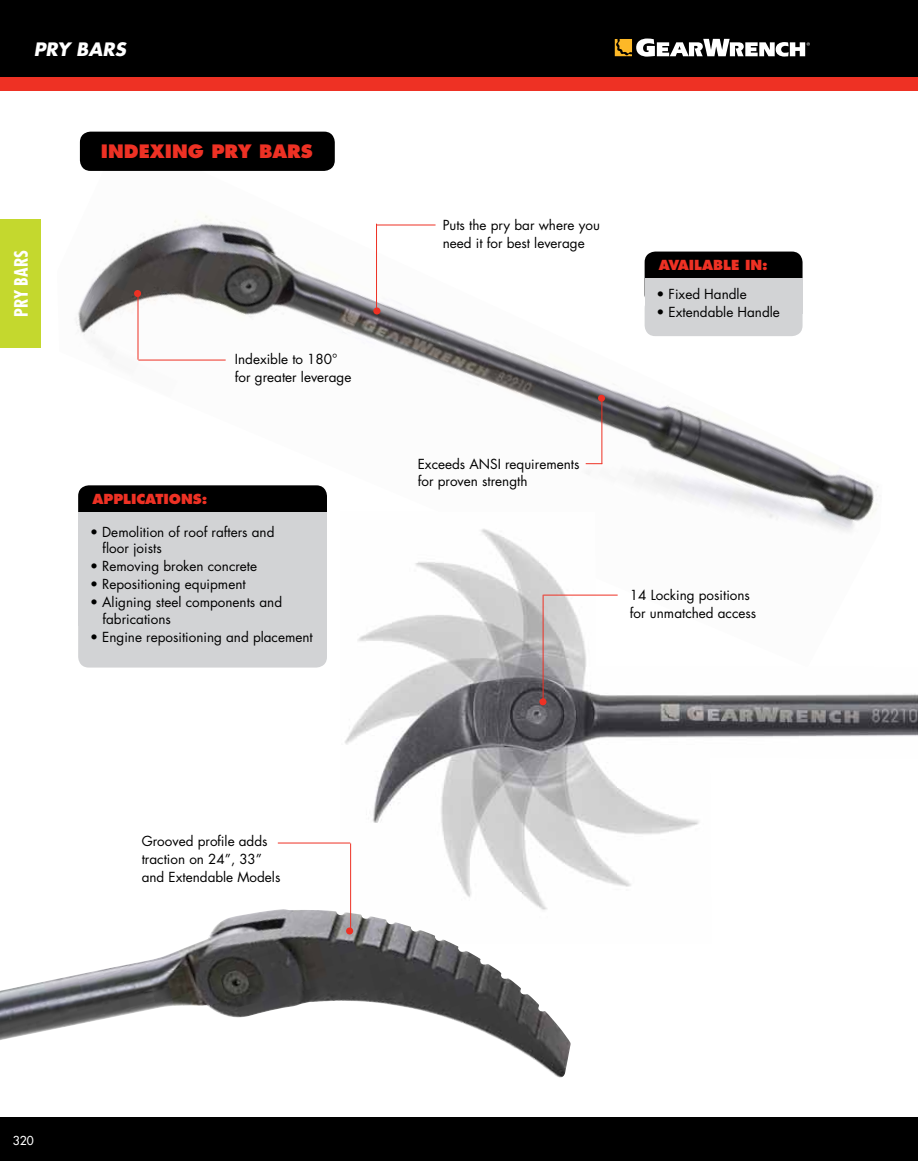
<style>
.page{position:relative;width:918px;height:1161px;background:#fff}
.page>*{position:absolute;margin:0;border:0;box-sizing:border-box;transform-origin:0 0}
.t1{font:800 18px "Futura LT";color:#ee3124}
.t2{font:italic 700 18px "Futura LT";color:#fff}
.t3{font:700 condensed 18px "Futura LT";color:#fff}
.t4{font:13.5px/18px "Futura LT";color:#000}
.t5{font:800 13.5px "Futura LT";color:#ee3124}
.t6{font:12px "Futura LT";color:#fff}
</style>
<div class="page">
<div style="left:0;top:1117px;width:918px;height:44px;background:#000"></div>
<div style="left:0;top:0;width:918px;height:78px;background:#000"></div>
<div style="left:0;top:78px;width:918px;height:13px;background:#ee3124"></div>
<svg style="left:615px;top:39px;width:195px;height:18px"></svg>
<div style="left:0;top:219px;width:40px;height:129px;background:#c4d82e"></div>
<img style="left:76px;top:134px;width:802px;height:378px">
<div style="left:80px;top:132px;width:255px;height:39px;background:#000;border-radius:11px"></div>
<img style="left:341px;top:512px;width:577px;height:397px">
<img style="left:0;top:909px;width:571px;height:169px">
<div style="left:539px;top:698px;width:8px;height:7px;background:#ee3124;border-radius:50%"></div>
<hr style="left:543px;top:595px;width:75px;height:1px;background:#ee3124">
<hr style="left:377px;top:225px;width:59px;height:1px;background:#ee3124">
<svg style="left:586px;top:463px;width:16px;height:1px"></svg>
<hr style="left:138px;top:360px;width:88px;height:1px;background:#ee3124">
<hr style="left:278px;top:843px;width:72px;height:1px;background:#ee3124">
<div style="left:645px;top:252px;width:158px;height:54px;background:#000;border-radius:11px"></div>
<div style="left:645px;top:298px;width:158px;height:38px;background:#d2d3d5;border-radius:11px"></div>
<div style="left:645px;top:278px;width:158px;height:36px;background:#d2d3d5"></div>
<div style="left:373px;top:307px;width:7px;height:8px;background:#ee3124;border-radius:50%"></div>
<hr style="left:543px;top:595px;width:1px;height:107px;background:#ee3124">
<hr style="left:350px;top:843px;width:1px;height:88px;background:#ee3124">
<hr style="left:376px;top:224px;width:1px;height:87px;background:#ee3124">
<hr style="left:138px;top:294px;width:1px;height:66px;background:#ee3124">
<hr style="left:602px;top:398px;width:1px;height:66px;background:#ee3124">
<div style="left:78px;top:485px;width:249px;height:54px;background:#000;border-radius:11px"></div>
<div style="left:78px;top:531px;width:249px;height:137px;background:#d2d3d5;border-radius:11px"></div>
<div style="left:78px;top:512px;width:249px;height:114px;background:#d2d3d5"></div>
<div style="left:134px;top:290px;width:7px;height:7px;background:#ee3124;border-radius:50%"></div>
<div style="left:346px;top:927px;width:7px;height:8px;background:#ee3124;border-radius:50%"></div>
<div style="left:598px;top:395px;width:7px;height:7px;background:#ee3124;border-radius:50%"></div>
<h1 class="t2" style="left:34px;top:38px;width:94px">PRY BARS</h1>
<h1 class="t3" style="left:10px;top:317px;width:68px;rotate:-90deg">PRY BARS</h1>
<h1 class="t1" style="left:101px;top:140px;width:213px">INDEXING PRY BARS</h1>
<p class="t4" style="left:235px;top:351px;width:118px">Indexible to 180° for greater leverage</p>
<p class="t5" style="left:92px;top:491px;width:116px">APPLICATIONS:</p>
<p class="t4" style="left:102px;top:524px;width:174px;line-height:16.5px;text-indent:-12px">• Demolition of roof rafters and floor joists</p>
<p class="t4" style="left:90px;top:558px;width:169px">• Removing broken concrete</p>
<p class="t4" style="left:90px;top:576px;width:157px">• Repositioning equipment</p>
<p class="t4" style="left:102px;top:594px;width:181px;line-height:16.5px;text-indent:-12px">• Aligning steel components and fabrications</p>
<p class="t4" style="left:90px;top:628px;width:224px">• Engine repositioning and placement</p>
<p class="t4" style="left:443px;top:216px;width:159px">Puts the pry bar where you need it for best leverage</p>
<p class="t5" style="left:659px;top:257px;width:110px">AVAILABLE IN:</p>
<p class="t4" style="left:656px;top:285px;width:92px">• Fixed Handle</p>
<p class="t4" style="left:656px;top:303px;width:125px">• Extendable Handle</p>
<p class="t4" style="left:418px;top:455px;width:163px">Exceeds ANSI requirements for proven strength</p>
<p class="t4" style="left:630px;top:586px;width:128px">14 Locking positions for unmatched access</p>
<p class="t4" style="left:142px;top:832px;width:140px">Grooved profile adds traction on 24”, 33” and Extendable Models</p>
<p class="t6" style="left:13px;top:1132px;width:22px">320</p>
</div>
